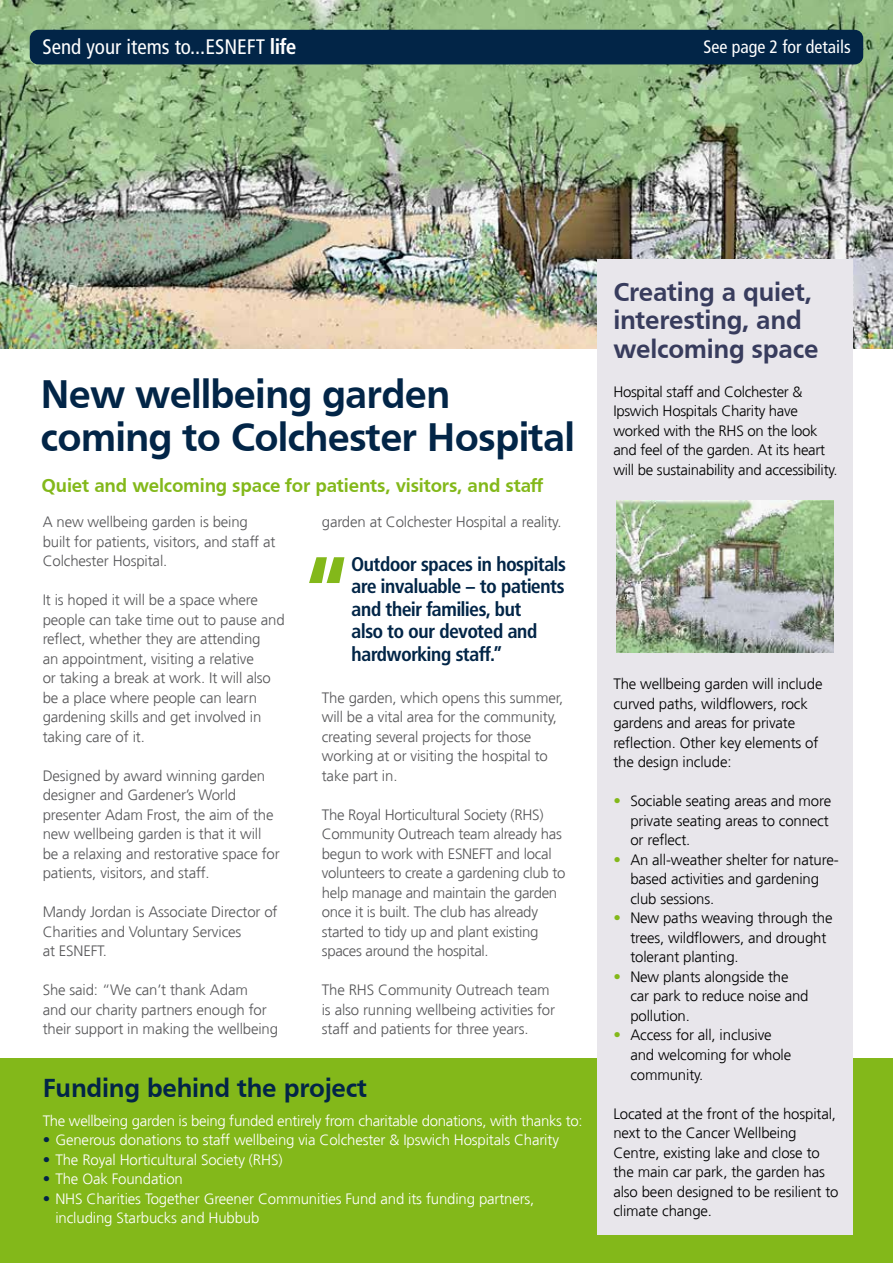
<style>
.page{position:relative;width:893px;height:1263px;background:#fff}
.page>*{position:absolute;margin:0;border:0;box-sizing:border-box;transform-origin:0 0}
.t1{font:700 41.25px/43.5px "Frutiger";letter-spacing:-.02em;color:#022547}
.t2{font:700 27px/28.5px "Frutiger";letter-spacing:-.01em;color:#383c5d}
.t3{font:700 27px "Frutiger";letter-spacing:-.01em;color:#022547}
.t4{font:condensed 21px "Frutiger LT";color:#fff}
.t5{font:700 19.5px/22.5px "Frutiger Condensed BQ";letter-spacing:-.01em;color:#022547}
.t6{font:700 19.5px "Frutiger";letter-spacing:-.01em;color:#83b81a}
.t7{font:condensed 18px "Frutiger LT";color:#fff}
.t8{font:300 15px/19.5px "Frutiger";letter-spacing:-.01em;color:#58585a}
.t9{font:300 15px/19.5px "Frutiger";letter-spacing:-.01em;color:#000}
.t10{font:300 15px/19.5px "Frutiger";letter-spacing:-.01em;color:#fff}
.s1{font-family:"Frutiger Condensed BQ";font-weight:700;font-stretch:normal}
.s2{color:#022547}
.s3{color:#83b81a}
</style>
<div class="page">
<div style="left:0;top:1058px;width:893px;height:205px;background:#83b81a"></div>
<img style="left:0;top:0;width:893px;height:349px">
<div style="left:30px;top:30px;width:833px;height:34px;background:#022547;border-radius:9px"></div>
<div style="left:597px;top:259px;width:255px;height:976px;background:#e8e6eb"></div>
<img style="left:616px;top:500px;width:217px;height:153px">
<svg style="left:309px;top:557px;width:35px;height:26px"></svg>
<h3 class="t4" style="left:43px;top:34px;width:255px">Send your items to...ESNEFT <span class="s1">life</span></h3>
<p class="t7" style="left:703px;top:36px;width:149px">See page 2 for details</p>
<h1 class="t1" style="left:40px;top:372px;width:536px">New wellbeing garden coming to Colchester Hospital</h1>
<h3 class="t6" style="left:42px;top:474px;width:503px">Quiet and welcoming space for patients, visitors, and staff</h3>
<p class="t8" style="left:43px;top:512px;width:234px">A new wellbeing garden is being built for patients, visitors, and staff at<br>Colchester Hospital.</p>
<p class="t8" style="left:43px;top:590px;width:244px">It is hoped it will be a space where people can take time out to pause and reflect, whether they are attending<br>an appointment, visiting a relative<br>or taking a break at work. It will also be a place where people can learn gardening skills and get involved in taking care of it.</p>
<p class="t8" style="left:43px;top:766px;width:239px">Designed by award winning garden designer and Gardener’s World presenter Adam Frost, the aim of the new wellbeing garden is that it will be a relaxing and restorative space for patients, visitors, and staff.</p>
<p class="t8" style="left:43px;top:902px;width:236px">Mandy Jordan is Associate Director of<br>Charities and Voluntary Services<br>at ESNEFT.</p>
<p class="t8" style="left:43px;top:980px;width:237px">She said: “We can’t thank Adam<br>and our charity partners enough for their support in making the wellbeing</p>
<p class="t8" style="left:322px;top:512px;width:241px">garden at Colchester Hospital a reality.</p>
<h3 class="t5" style="left:352px;top:552px;width:216px">Outdoor spaces in hospitals are invaluable – to patients and their families, but<br>also to our devoted and hardworking staff.”</h3>
<p class="t8" style="left:322px;top:688px;width:243px">The garden, which opens this summer, will be a vital area for the community, creating several projects for those working at or visiting the hospital to take part in.</p>
<p class="t8" style="left:322px;top:805px;width:245px">The Royal Horticultural Society (RHS)<br>Community Outreach team already has begun to work with ESNEFT and local volunteers to create a gardening club to help manage and maintain the garden once it is built. The club has already started to tidy up and plant existing spaces around the hospital.</p>
<p class="t8" style="left:322px;top:980px;width:235px">The RHS Community Outreach team is also running wellbeing activities for staff and patients for three years.</p>
<h2 class="t3" style="left:43px;top:1072px;width:326px">Funding behind the project</h2>
<p class="t10" style="left:43px;top:1111px;width:541px">The wellbeing garden is being funded entirely from charitable donations, with thanks to:</p>
<p class="t10" style="left:43px;top:1130px;width:518px"><span class="s2">•</span> Generous donations to staff wellbeing via Colchester &amp; Ipswich Hospitals Charity</p>
<p class="t10" style="left:43px;top:1150px;width:241px"><span class="s2">•</span> The Royal Horticultural Society (RHS)</p>
<p class="t10" style="left:43px;top:1169px;width:142px"><span class="s2">•</span> The Oak Foundation</p>
<p class="t10" style="left:55px;top:1189px;width:481px;text-indent:-13px"><span class="s2">•</span> NHS Charities Together Greener Communities Fund and its funding partners, including Starbucks and Hubbub</p>
<h2 class="t2" style="left:613px;top:277px;width:207px">Creating a quiet, interesting, and welcoming space</h2>
<p class="t9" style="left:613px;top:382px;width:226px">Hospital staff and Colchester &amp; Ipswich Hospitals Charity have worked with the RHS on the look and feel of the garden. At its heart will be sustainability and accessibility.</p>
<p class="t9" style="left:613px;top:675px;width:211px">The wellbeing garden will include curved paths, wildflowers, rock gardens and areas for private reflection. Other key elements of the design include:</p>
<p class="t9" style="left:630px;top:792px;width:202px;text-indent:-17px"><span class="s3">•</span> Sociable seating areas and more private seating areas to connect or reflect.</p>
<p class="t9" style="left:630px;top:850px;width:210px;text-indent:-17px"><span class="s3">•</span> An all-weather shelter for nature&shy;based activities and gardening club sessions.</p>
<p class="t9" style="left:630px;top:909px;width:204px;text-indent:-17px"><span class="s3">•</span> New paths weaving through the trees, wildflowers, and drought tolerant planting.</p>
<p class="t9" style="left:630px;top:967px;width:180px;text-indent:-17px"><span class="s3">•</span> New plants alongside the car park to reduce noise and pollution.</p>
<p class="t9" style="left:630px;top:1026px;width:162px;text-indent:-17px"><span class="s3">•</span> Access for all, inclusive and welcoming for whole community.</p>
<p class="t9" style="left:613px;top:1104px;width:227px">Located at the front of the hospital, next to the Cancer Wellbeing<br>Centre, existing lake and close to the main car park, the garden has also been designed to be resilient to climate change.</p>
</div>
